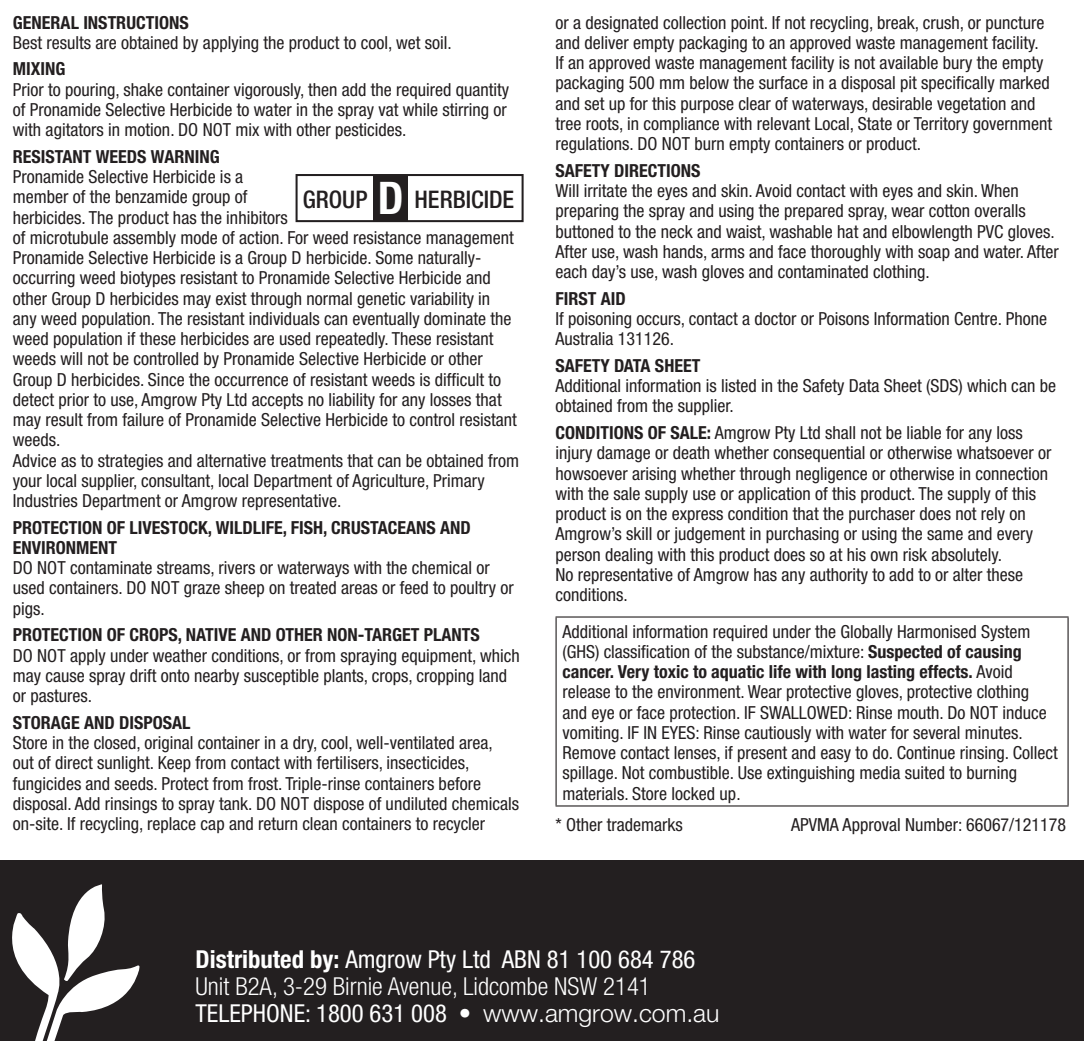
<style>
.page{position:relative;width:1084px;height:1041px;background:#fff}
.page>*{position:absolute;margin:0;border:0;box-sizing:border-box;transform-origin:0 0}
.t1{font:700 condensed 45px "Helvetica Neue";color:#fff}
.t2{font:300 condensed 24.75px/27px "Helvetica Neue";color:#fff}
.t3{font:condensed 24.75px "Helvetica Neue";color:#fff}
.t4{font:500 condensed 24.3px "Helvetica Neue";color:#231f20}
.Table_Text{font:condensed 18px/20.2px "Helvetica Neue";color:#231f20}
.Bold_Heading{font:700 condensed 18px/20.2px "Helvetica Neue";color:#231f20}
.s1{font-weight:700}
.s2{font-weight:400}
.s3{font-stretch:normal}
</style>
<div class="page">
<div style="left:0;top:860px;width:1083px;height:181px;background:#231f20"></div>
<hr style="left:555px;top:616px;width:513px;height:1px;background:#231f20">
<hr style="left:555px;top:617px;width:1px;height:188px;background:#231f20">
<hr style="left:1067px;top:617px;width:1px;height:188px;background:#231f20">
<hr style="left:555px;top:805px;width:513px;height:1px;background:#231f20">
<div style="left:295px;top:174px;width:228px;height:48px;border:2px solid #231f20"></div>
<div style="left:373px;top:175px;width:35px;height:46px;background:#231f20"></div>
<svg style="left:12px;top:884px;width:128px;height:157px"></svg>
<p class="Bold_Heading" style="left:13px;top:12px;width:177px">GENERAL INSTRUCTIONS</p>
<p class="Table_Text" style="left:13px;top:32px;width:440px">Best results are obtained by applying the product to cool, wet soil.</p>
<p class="Bold_Heading" style="left:13px;top:59px;width:54px">MIXING</p>
<p class="Table_Text" style="left:13px;top:79px;width:497px">Prior to pouring, shake container vigorously, then add the required quantity of Pronamide Selective Herbicide to water in the spray vat while stirring or with agitators in motion. DO NOT mix with other pesticides.</p>
<p class="Bold_Heading" style="left:13px;top:146px;width:208px">RESISTANT WEEDS WARNING</p>
<p class="Table_Text" style="left:13px;top:166px;width:505px">Pronamide Selective Herbicide is a<br>member of the benzamide group of<br>herbicides. The product has the inhibitors<br>of microtubule assembly mode of action. For weed resistance management Pronamide Selective Herbicide is a Group D herbicide. Some naturally&shy;occurring weed biotypes resistant to Pronamide Selective Herbicide and other Group D herbicides may exist through normal genetic variability in any weed population. The resistant individuals can eventually dominate the weed population if these herbicides are used repeatedly. These resistant weeds will not be controlled by Pronamide Selective Herbicide or other Group D herbicides. Since the occurrence of resistant weeds is difficult to detect prior to use, Amgrow Pty Ltd accepts no liability for any losses that may result from failure of Pronamide Selective Herbicide to control resistant weeds.</p>
<p class="Table_Text" style="left:13px;top:450px;width:507px">Advice as to strategies and alternative treatments that can be obtained from your local supplier, consultant, local Department of Agriculture, Primary<br>Industries Department or Amgrow representative.</p>
<p class="Bold_Heading" style="left:13px;top:517px;width:459px">PROTECTION OF LIVESTOCK, WILDLIFE, FISH, CRUSTACEANS AND<br>ENVIRONMENT</p>
<p class="Table_Text" style="left:13px;top:558px;width:502px">DO NOT contaminate streams, rivers or waterways with the chemical or used containers. DO NOT graze sheep on treated areas or feed to poultry or pigs.</p>
<p class="Bold_Heading" style="left:13px;top:625px;width:468px">PROTECTION OF CROPS, NATIVE AND OTHER NON-TARGET PLANTS</p>
<p class="Table_Text" style="left:13px;top:645px;width:508px">DO NOT apply under weather conditions, or from spraying equipment, which may cause spray drift onto nearby susceptible plants, crops, cropping land or pastures.</p>
<p class="Bold_Heading" style="left:13px;top:712px;width:179px">STORAGE AND DISPOSAL</p>
<p class="Table_Text" style="left:13px;top:732px;width:507px">Store in the closed, original container in a dry, cool, well-ventilated area,<br>out of direct sunlight. Keep from contact with fertilisers, insecticides, fungicides and seeds. Protect from frost. Triple-rinse containers before disposal. Add rinsings to spray tank. DO NOT dispose of undiluted chemicals on-site. If recycling, replace cap and return clean containers to recycler</p>
<p class="t4" style="left:302px;top:184px;width:66px">GROUP</p>
<p class="t1" style="left:378px;top:170px;width:27px">D</p>
<p class="t4" style="left:414px;top:184px;width:101px">HERBICIDE</p>
<p class="Table_Text" style="left:555px;top:12px;width:498px">or a designated collection point. If not recycling, break, crush, or puncture and deliver empty packaging to an approved waste management facility.<br>If an approved waste management facility is not available bury the empty packaging 500 mm below the surface in a disposal pit specifically marked and set up for this purpose clear of waterways, desirable vegetation and tree roots, in compliance with relevant Local, State or Territory government regulations. DO NOT burn empty containers or product.</p>
<p class="Bold_Heading" style="left:555px;top:160px;width:146px">SAFETY DIRECTIONS</p>
<p class="Table_Text" style="left:555px;top:181px;width:504px">Will irritate the eyes and skin. Avoid contact with eyes and skin. When preparing the spray and using the prepared spray, wear cotton overalls buttoned to the neck and waist, washable hat and elbowlength PVC gloves.<br>After use, wash hands, arms and face thoroughly with soap and water. After each day’s use, wash gloves and contaminated clothing.</p>
<p class="Bold_Heading" style="left:555px;top:288px;width:72px">FIRST AID</p>
<p class="Table_Text" style="left:555px;top:308px;width:493px">If poisoning occurs, contact a doctor or Poisons Information Centre. Phone<br>Australia 131126.</p>
<p class="Bold_Heading" style="left:555px;top:355px;width:146px">SAFETY DATA SHEET</p>
<p class="Table_Text" style="left:555px;top:376px;width:502px">Additional information is listed in the Safety Data Sheet (SDS) which can be obtained from the supplier.</p>
<p class="Table_Text" style="left:555px;top:422px;width:497px"><span class="s1">CONDITIONS OF SALE:</span> Amgrow Pty Ltd shall not be liable for any loss injury damage or death whether consequential or otherwise whatsoever or howsoever arising whether through negligence or otherwise in connection with the sale supply use or application of this product. The supply of this product is on the express condition that the purchaser does not rely on Amgrow’s skill or judgement in purchasing or using the same and every person dealing with this product does so at his own risk absolutely.<br>No representative of Amgrow has any authority to add to or alter these conditions.</p>
<p class="Table_Text" style="left:562px;top:621px;width:496px">Additional information required under the Globally Harmonised System (GHS) classification of the substance/mixture: <span class="s1">Suspected of causing cancer. Very toxic to aquatic life with long lasting effects.</span> Avoid release to the environment. Wear protective gloves, protective clothing and eye or face protection. IF SWALLOWED: Rinse mouth. Do NOT induce vomiting. IF IN EYES: Rinse cautiously with water for several minutes.<br>Remove contact lenses, if present and easy to do. Continue rinsing. Collect spillage. Not combustible. Use extinguishing media suited to burning materials. Store locked up.</p>
<p class="Table_Text" style="left:555px;top:814px;width:129px">* Other trademarks</p>
<p class="Table_Text" style="left:791px;top:814px;width:276px">APVMA Approval Number: 66067/121178</p>
<p class="t3" style="left:195px;top:945px;width:501px"><span class="s1">Distributed by:</span> Amgrow Pty Ltd ABN 81 100 684 786</p>
<p class="t2" style="left:195px;top:973px;width:525px">Unit B2A, 3-29 Birnie Avenue, Lidcombe NSW 2141<br><span class="s2">TELEPHONE: 1800 631 008 •</span> <span class="s3">www.amgrow.com.au</span></p>
</div>
